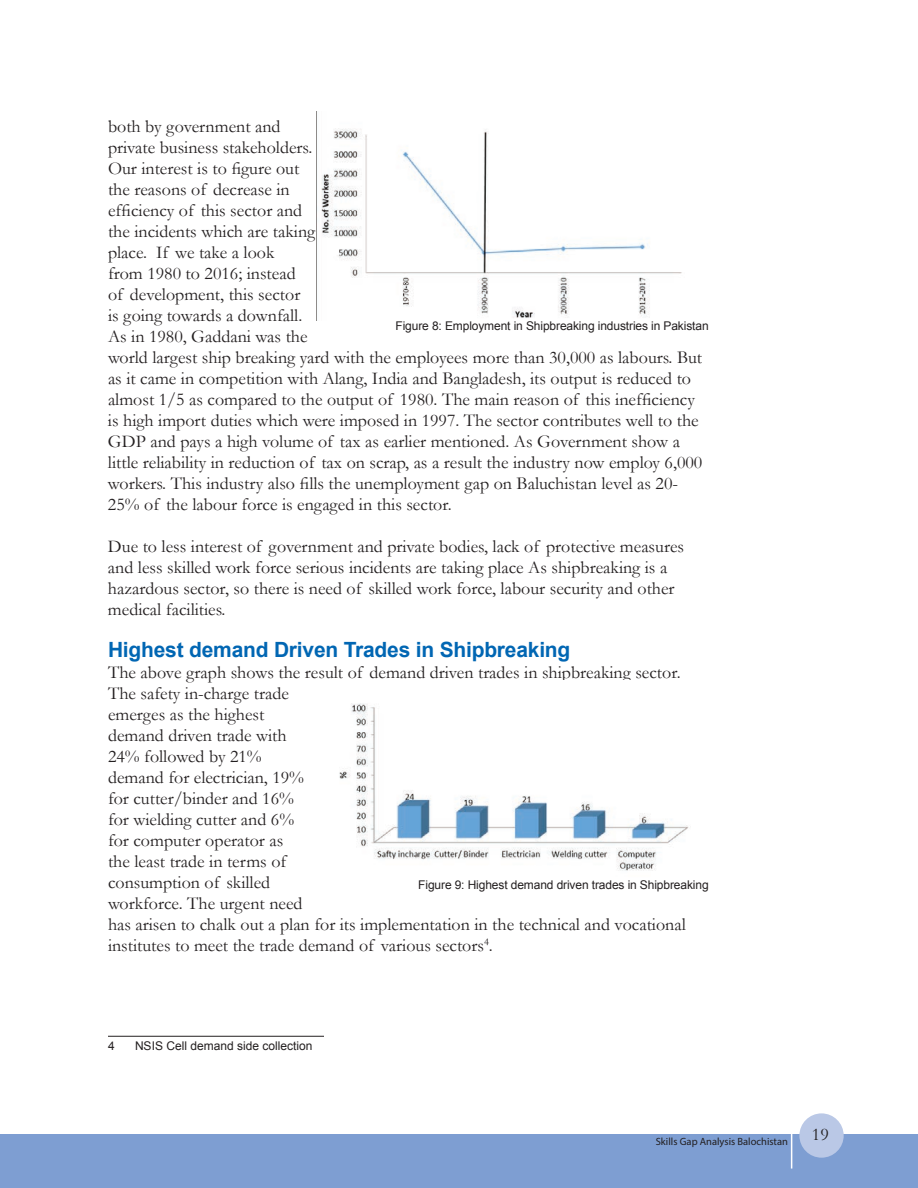
<style>
.page{position:relative;width:918px;height:1188px;background:#fff}
.page>*{position:absolute;margin:0;border:0;box-sizing:border-box;transform-origin:0 0}
.t1{font:700 21px "Arial";letter-spacing:-.01em;color:#0166b3}
.t2{font:18px/21px "Garamond";color:#231f20}
.t3{font:12px "Arial";letter-spacing:-.01em;color:#231f20}
.t4{font:10.5px "Myriad Pro";color:#231f20}
</style>
<div class="page">
<div style="left:0;top:1134px;width:918px;height:54px;background:#7e9ed2"></div>
<div style="left:799px;top:1113px;width:45px;height:45px;background:#bac8e6;border-radius:50%"></div>
<hr style="left:791px;top:1134px;width:1px;height:35px;background:#fff">
<hr style="left:108px;top:1036px;width:216px;height:1px;background:#231f20">
<img style="left:316px;top:111px;width:366px;height:210px">
<img style="left:339px;top:703px;width:350px;height:168px">
<p class="t2" style="left:108px;top:115px;width:596px">both by government and<br>private business stakeholders.<br>Our interest is to figure out<br>the reasons of decrease in<br>efficiency of this sector and<br>the incidents which are taking<br>place. If we take a look<br>from 1980 to 2016; instead<br>of development, this sector<br>is going towards a downfall.<br>As in 1980, Gaddani was the<br>world largest ship breaking yard with the employees more than 30,000 as labours. But as it came in competition with Alang, India and Bangladesh, its output is reduced to almost 1/5 as compared to the output of 1980. The main reason of this inefficiency is high import duties which were imposed in 1997. The sector contributes well to the GDP and pays a high volume of tax as earlier mentioned. As Government show a little reliability in reduction of tax on scrap, as a result the industry now employ 6,000 workers. This industry also fills the unemployment gap on Baluchistan level as 20- 25% of the labour force is engaged in this sector.</p>
<p class="t2" style="left:108px;top:535px;width:578px">Due to less interest of government and private bodies, lack of protective measures and less skilled work force serious incidents are taking place As shipbreaking is a hazardous sector, so there is need of skilled work force, labour security and other medical facilities.</p>
<p class="t1" style="left:108px;top:636px;width:464px">Highest demand Driven Trades in Shipbreaking</p>
<p class="t2" style="left:108px;top:661px;width:579px">The above graph shows the result of demand driven trades in shipbreaking sector.<br>The safety in-charge trade<br>emerges as the highest<br>demand driven trade with<br>24% followed by 21%<br>demand for electrician, 19%<br>for cutter/binder and 16%<br>for wielding cutter and 6%<br>for computer operator as<br>the least trade in terms of<br>consumption of skilled<br>workforce. The urgent need<br>has arisen to chalk out a plan for its implementation in the technical and vocational institutes to meet the trade demand of various sectors<sup>4</sup>.</p>
<p class="t3" style="left:396px;top:318px;width:315px">Figure 8: Employment in Shipbreaking industries in Pakistan</p>
<p class="t3" style="left:418px;top:877px;width:292px">Figure 9: Highest demand driven trades in Shipbreaking</p>
<p class="t3" style="left:108px;top:1038px;width:8px">4</p>
<p class="t3" style="left:135px;top:1038px;width:179px">NSIS Cell demand side collection</p>
<p class="t4" style="left:656px;top:1135px;width:134px">Skills Gap Analysis Balochistan</p>
<p class="t2" style="left:812px;top:1123px;width:18px">19</p>
</div>
